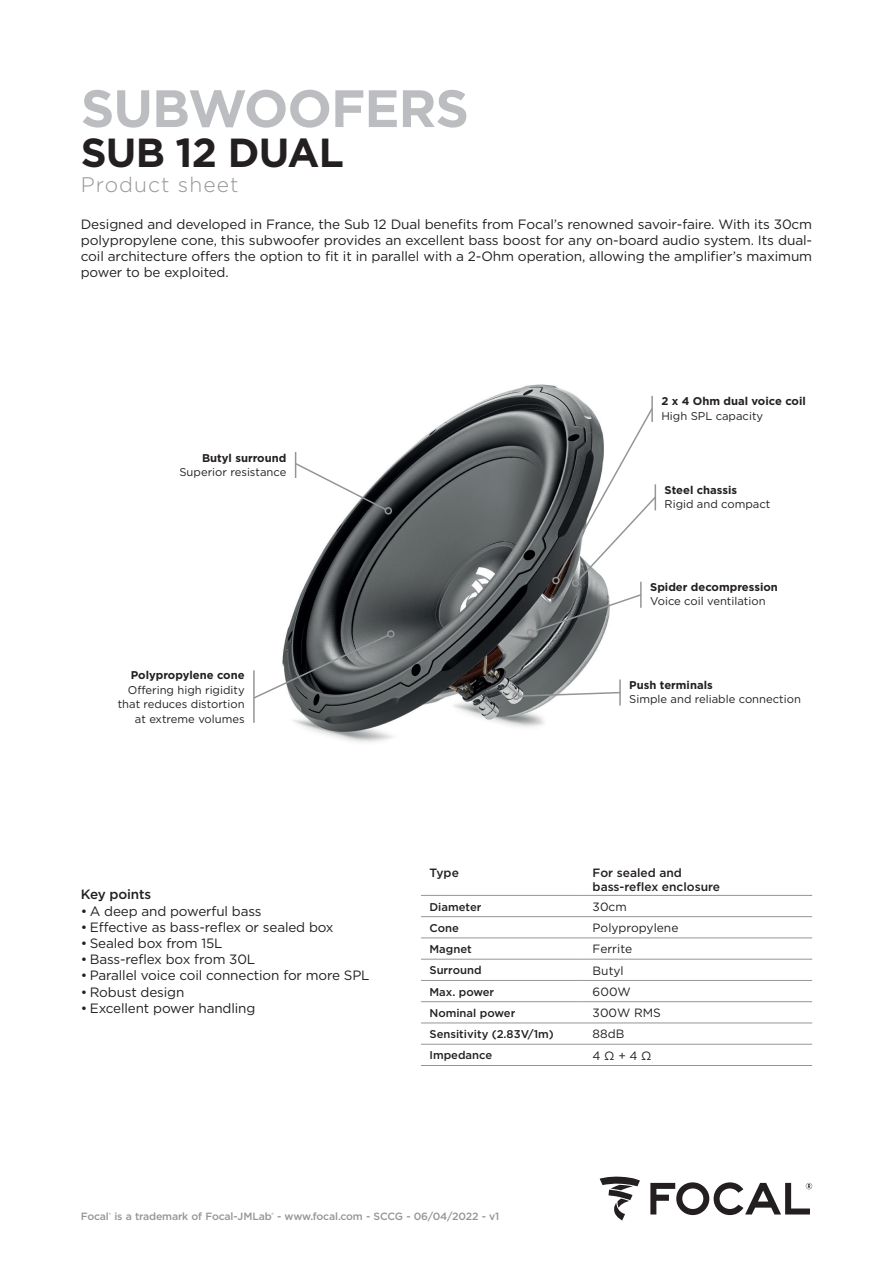
<style>
.page{position:relative;width:893px;height:1263px;background:#fff}
.page>*{position:absolute;margin:0;border:0;box-sizing:border-box;transform-origin:0 0}
.t1{font:700 52.5px "Gotham";letter-spacing:-.02em;color:#bcbdc0}
.t2{font:700 40.5px "Gotham";letter-spacing:-.02em;color:#231f20}
.Fiche_produit{font:300 21px "Gotham";letter-spacing:.05em;color:#939598}
.Chapô{font:13.5px/16.2px "Gotham";letter-spacing:-.01em;color:#231f20;text-align:justify}
.t3{font:500 13.5px "Gotham";letter-spacing:-.01em;color:#231f20}
.t4{font:12px "Gotham";color:#231f20}
.t5{font:500 12px "Gotham";color:#231f20}
.t6{font:11.25px/14.4px "Gotham";color:#231f20}
.t7{font:500 11.25px "Gotham";color:#231f20}
.t8{font:700 11.25px/14.4px "Gotham";color:#231f20}
.Normal_e{font:500 10.5px "Gotham";letter-spacing:-.015em;color:#939598}
.s1{font-weight:700}
.s2{font-weight:400}
</style>
<div class="page">
<img style="left:286px;top:384px;width:323px;height:359px">
<svg style="left:600px;top:1176px;width:40px;height:44px"></svg>
<svg style="left:650px;top:1182px;width:162px;height:33px"></svg>
<div style="left:385px;top:507px;width:7px;height:7px;border:2px solid #939598;border-radius:50%"></div>
<svg style="left:294px;top:452px;width:94px;height:59px"></svg>
<svg style="left:255px;top:633px;width:135px;height:67px"></svg>
<div style="left:387px;top:630px;width:8px;height:8px;border:2px solid #939598;border-radius:50%"></div>
<hr style="left:253px;top:670px;width:2px;height:53px;background:#939598">
<div style="left:572px;top:579px;width:7px;height:8px;border:2px solid #939598;border-radius:50%"></div>
<svg style="left:531px;top:593px;width:109px;height:40px"></svg>
<div style="left:526px;top:629px;width:8px;height:7px;border:2px solid #939598;border-radius:50%"></div>
<hr style="left:640px;top:582px;width:2px;height:26px;background:#939598">
<svg style="left:518px;top:691px;width:101px;height:7px"></svg>
<div style="left:512px;top:692px;width:8px;height:8px;border:2px solid #939598;border-radius:50%"></div>
<hr style="left:619px;top:679px;width:2px;height:27px;background:#939598">
<svg style="left:421px;top:894px;width:159px;height:65px"></svg>
<div style="left:421px;top:917px;width:159px;height:21px;background:#fff"></div>
<svg style="left:421px;top:1002px;width:159px;height:42px"></svg>
<hr style="left:421px;top:895px;width:159px;height:1px;background:#939598">
<hr style="left:580px;top:895px;width:232px;height:1px;background:#939598">
<hr style="left:421px;top:916px;width:159px;height:1px;background:#939598">
<hr style="left:580px;top:916px;width:232px;height:1px;background:#939598">
<hr style="left:421px;top:938px;width:159px;height:1px;background:#939598">
<hr style="left:580px;top:938px;width:232px;height:1px;background:#939598">
<hr style="left:421px;top:959px;width:159px;height:1px;background:#939598">
<hr style="left:580px;top:959px;width:232px;height:1px;background:#939598">
<hr style="left:421px;top:980px;width:159px;height:1px;background:#939598">
<hr style="left:580px;top:980px;width:232px;height:1px;background:#939598">
<hr style="left:421px;top:1001px;width:159px;height:1px;background:#939598">
<hr style="left:580px;top:1001px;width:232px;height:1px;background:#939598">
<hr style="left:421px;top:1023px;width:159px;height:1px;background:#939598">
<hr style="left:580px;top:1023px;width:232px;height:1px;background:#939598">
<hr style="left:421px;top:1044px;width:159px;height:1px;background:#939598">
<hr style="left:580px;top:1044px;width:232px;height:1px;background:#939598">
<hr style="left:421px;top:1065px;width:159px;height:1px;background:#939598">
<hr style="left:580px;top:1065px;width:232px;height:1px;background:#939598">
<svg style="left:555px;top:406px;width:102px;height:177px"></svg>
<div style="left:552px;top:577px;width:8px;height:7px;border:2px solid #939598;border-radius:50%"></div>
<hr style="left:651px;top:396px;width:2px;height:26px;background:#939598">
<p class="t1" style="left:81px;top:74px;width:390px">SUBWOOFERS</p>
<p class="t2" style="left:81px;top:126px;width:265px">SUB 12 DUAL</p>
<p class="Fiche_produit" style="left:81px;top:171px;width:159px">Product sheet</p>
<p class="Chapô" style="left:81px;top:216px;width:733px">Designed and developed in France, the Sub 12 Dual benefits from Focal’s renowned savoir-faire. With its 30cm polypropylene cone, this subwoofer provides an excellent bass boost for any on-board audio system. Its dual&shy;coil architecture offers the option to fit it in parallel with a 2-Ohm operation, allowing the amplifier’s maximum power to be exploited.</p>
<p class="t6" style="left:179px;top:450px;width:108px;text-align:right"><span class="s1">Butyl surround<br></span>Superior resistance</p>
<p class="t6" style="left:118px;top:668px;width:128px;text-align:right"><span class="s1">Polypropylene cone<br></span>Offering high rigidity that reduces distortion at extreme volumes</p>
<p class="t3" style="left:81px;top:886px;width:72px">Key points</p>
<p class="Chapô" style="left:81px;top:902px;width:182px">• A deep and powerful bass</p>
<p class="Chapô" style="left:81px;top:919px;width:254px">• Effective as bass-reflex or sealed box</p>
<p class="Chapô" style="left:81px;top:935px;width:143px">• Sealed box from 15L</p>
<p class="Chapô" style="left:81px;top:951px;width:176px">• Bass-reflex box from 30L</p>
<p class="Chapô" style="left:81px;top:967px;width:290px">• Parallel voice coil connection for more SPL</p>
<p class="Chapô" style="left:81px;top:983px;width:105px">• Robust design</p>
<p class="Chapô" style="left:81px;top:1000px;width:176px">• Excellent power handling</p>
<p class="t8" style="left:661px;top:394px;width:146px">2 x 4 Ohm dual voice coil<br><span class="s2">High SPL capacity</span></p>
<p class="t6" style="left:665px;top:482px;width:107px"><span class="s1">Steel chassis<br></span>Rigid and compact</p>
<p class="t6" style="left:650px;top:580px;width:129px"><span class="s1">Spider decompression<br></span>Voice coil ventilation</p>
<p class="t6" style="left:629px;top:677px;width:173px"><span class="s1">Push terminals<br></span>Simple and reliable connection</p>
<p class="t5" style="left:429px;top:865px;width:31px">Type</p>
<p class="t5" style="left:593px;top:865px;width:91px">For sealed and</p>
<p class="t5" style="left:593px;top:879px;width:129px">bass-reflex enclosure</p>
<p class="t7" style="left:429px;top:899px;width:53px">Diameter</p>
<p class="t4" style="left:593px;top:899px;width:36px">30cm</p>
<p class="t7" style="left:429px;top:920px;width:31px">Cone</p>
<p class="t4" style="left:593px;top:920px;width:87px">Polypropylene</p>
<p class="t7" style="left:429px;top:942px;width:44px">Magnet</p>
<p class="t4" style="left:593px;top:941px;width:41px">Ferrite</p>
<p class="t7" style="left:429px;top:963px;width:54px">Surround</p>
<p class="t4" style="left:593px;top:963px;width:33px">Butyl</p>
<p class="t7" style="left:429px;top:984px;width:66px">Max. power</p>
<p class="t4" style="left:593px;top:984px;width:40px">600W</p>
<p class="t7" style="left:429px;top:1005px;width:87px">Nominal power</p>
<p class="t4" style="left:593px;top:1005px;width:70px">300W RMS</p>
<p class="t7" style="left:429px;top:1027px;width:126px">Sensitivity (2.83V/1m)</p>
<p class="t4" style="left:593px;top:1026px;width:33px">88dB</p>
<p class="t7" style="left:429px;top:1048px;width:64px">Impedance</p>
<p class="t4" style="left:593px;top:1048px;width:60px">4 Ω + 4 Ω</p>
<p class="Normal_e" style="left:81px;top:1210px;width:420px">Focal<sup>®</sup> is a trademark of Focal-JMLab<sup>®</sup> - www.focal.com - SCCG - 06/04/2022 - v1</p>
</div>
